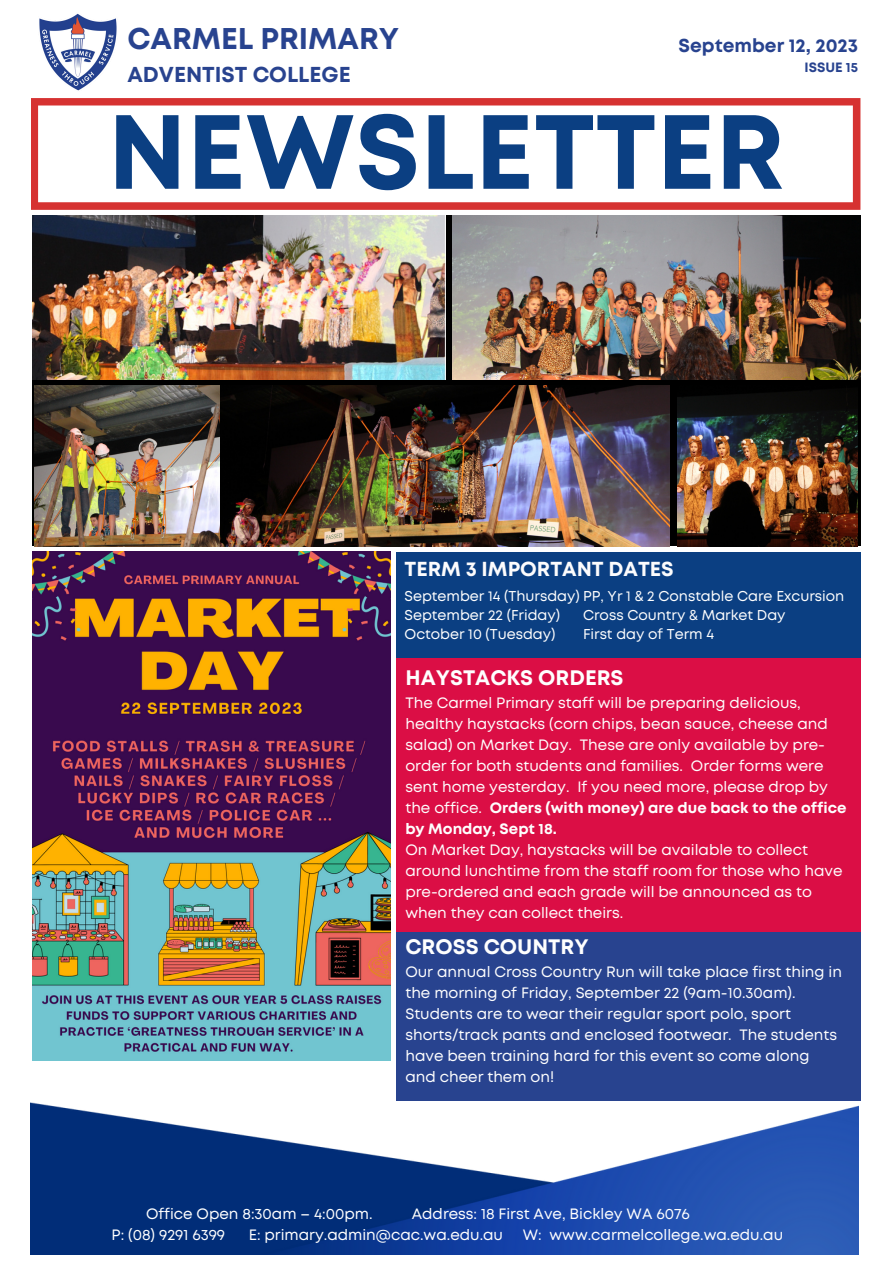
<style>
.page{position:relative;width:893px;height:1264px;background:#fff}
.page>*{position:absolute;margin:0;border:0;box-sizing:border-box;transform-origin:0 0}
.t1{font:700 105px "Mont";color:#0b3f82}
.t2{font:700 30px "Mont";color:#28438f}
.t3{font:700 21.6px "Mont";color:#28438f}
.t4{font:700 21px "Mont";color:#fefefe}
.t5{font:700 20.25px "Mont";color:#fcfcfd}
.t6{font:700 18.75px "Mont";color:#28438f}
.t7{font:15px/21px "Mont";color:#fefefe}
.t8{font:15px "Mont";color:#fff}
.t9{font:14.25px "Mont";color:#fff}
.t10{font:700 13.5px "Mont";color:#28438f}
.s1{font-weight:700}
</style>
<div class="page">
<svg style="left:32px;top:215px;width:828px;height:331px;background:#16120e"></svg>
<img style="left:219px;top:385px;width:450px;height:161px">
<img style="left:32px;top:215px;width:414px;height:164px">
<svg style="left:31px;top:98px;width:829px;height:112px"></svg>
<img style="left:39px;top:13px;width:78px;height:78px">
<img style="left:31px;top:1102px;width:827px;height:152px">
<div style="left:395px;top:657px;width:465px;height:278px;background:#db0e45"></div>
<div style="left:395px;top:551px;width:465px;height:106px;background:#0b3f82"></div>
<div style="left:395px;top:932px;width:465px;height:169px;background:#28438f"></div>
<img style="left:677px;top:385px;width:180px;height:161px">
<img style="left:35px;top:385px;width:184px;height:161px">
<img style="left:453px;top:215px;width:407px;height:164px">
<img style="left:32px;top:551px;width:359px;height:509px">
<p class="t2" style="left:127px;top:27px;width:273px">CARMEL PRIMARY</p>
<p class="t3" style="left:127px;top:66px;width:225px">ADVENTIST COLLEGE</p>
<p class="t6" style="left:678px;top:38px;width:181px">September 12, 2023</p>
<p class="t10" style="left:804px;top:62px;width:55px">ISSUE 15</p>
<p class="t1" style="left:108px;top:113px;width:678px">NEWSLETTER</p>
<p class="t5" style="left:404px;top:561px;width:271px">TERM 3 IMPORTANT DATES</p>
<p class="t9" style="left:583px;top:609px;width:204px">Cross Country &amp; Market Day</p>
<p class="t9" style="left:583px;top:628px;width:132px">First day of Term 4</p>
<p class="t9" style="left:404px;top:590px;width:441px">September 14 (Thursday) PP, Yr 1 &amp; 2 Constable Care Excursion</p>
<p class="t9" style="left:404px;top:609px;width:157px">September 22 (Friday)</p>
<p class="t9" style="left:404px;top:628px;width:152px">October 10 (Tuesday)</p>
<p class="t4" style="left:405px;top:669px;width:220px">HAYSTACKS ORDERS</p>
<p class="t7" style="left:405px;top:693px;width:442px">The Carmel Primary staff will be preparing delicious, healthy haystacks (corn chips, bean sauce, cheese and salad) on Market Day. These are only available by pre&shy;order for both students and families. Order forms were sent home yesterday. If you need more, please drop by the office. <span class="s1">Orders (with money) are due back to the office by Monday, Sept 18.</span></p>
<p class="t7" style="left:405px;top:840px;width:438px">On Market Day, haystacks will be available to collect around lunchtime from the staff room for those who have pre-ordered and each grade will be announced as to when they can collect theirs.</p>
<p class="t4" style="left:405px;top:938px;width:185px">CROSS COUNTRY</p>
<p class="t7" style="left:405px;top:962px;width:438px">Our annual Cross Country Run will take place first thing in the morning of Friday, September 22 (9am-10.30am).<br>Students are to wear their regular sport polo, sport shorts/track pants and enclosed footwear. The students have been training hard for this event so come along and cheer them on!</p>
<p class="t8" style="left:146px;top:1208px;width:228px">Office Open 8:30am – 4:00pm.</p>
<p class="t8" style="left:412px;top:1208px;width:279px">Address: 18 First Ave, Bickley WA 6076</p>
<p class="t8" style="left:112px;top:1229px;width:115px">P: (08) 9291 6399</p>
<p class="t8" style="left:249px;top:1229px;width:256px">E: primary.admin@cac.wa.edu.au</p>
<p class="t8" style="left:522px;top:1229px;width:262px">W: www.carmelcollege.wa.edu.au</p>
</div>
